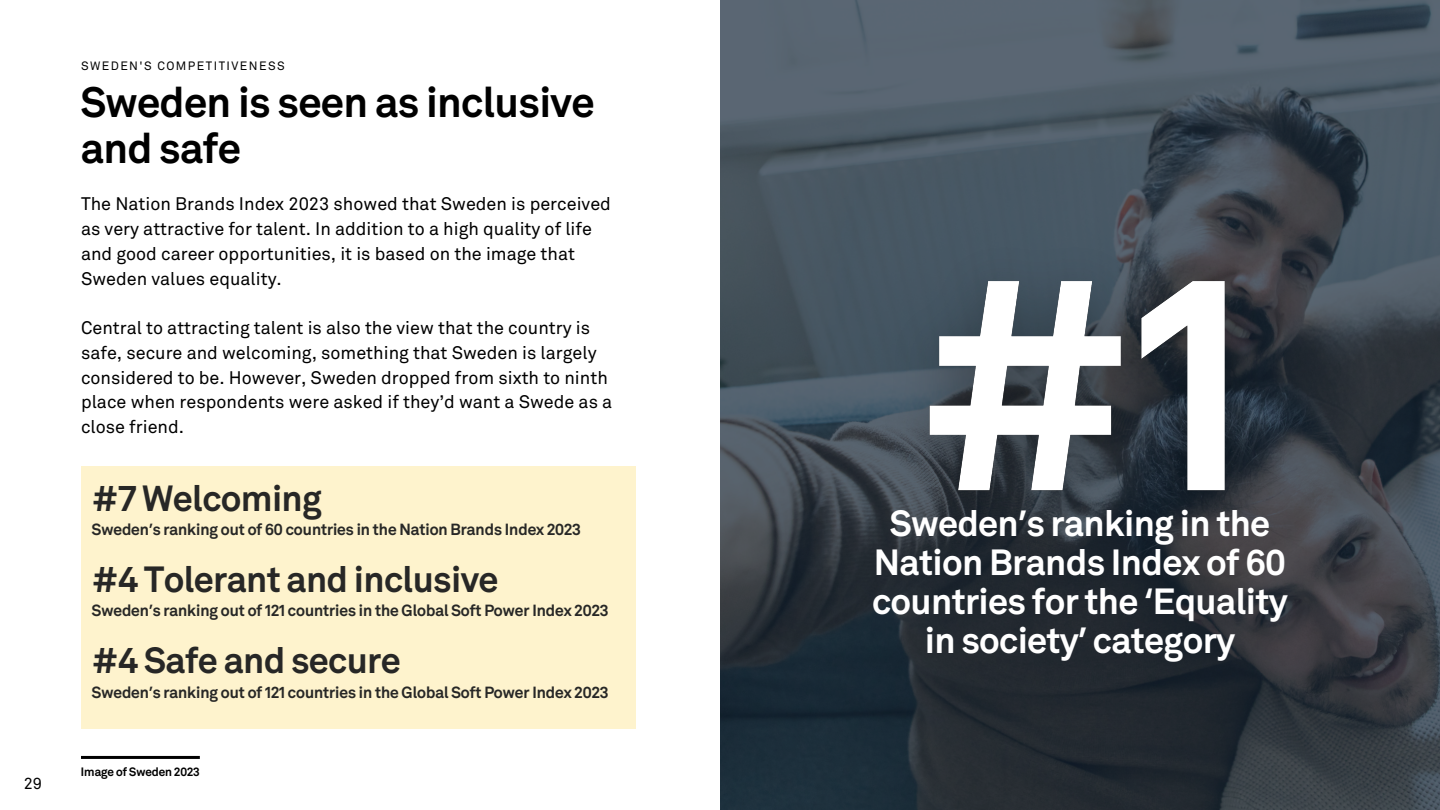
<style>
.page{position:relative;width:1440px;height:810px;background:#fff}
.page>*{position:absolute;margin:0;border:0;box-sizing:border-box;transform-origin:0 0}
.t1{font:42px/45.8px "Akkurat SI Three";color:#000}
.t2{font:36px/39px "Akkurat SI Three";color:#fff;text-align:center}
.t3{font:36px "Akkurat SI Three";color:#272726}
.t4{font:18px/24.8px "Akkurat Std";color:#000}
.t5{font:16px "Akkurat SI Three";color:#272726}
.t6{font:16px "Akkurat Std";color:#000}
.t7{font:12px "Akkurat Std";letter-spacing:.12em;color:#000}
.t8{font:12px "Akkurat SI Three";color:#000}
</style>
<div class="page">
<img style="left:720px;top:0;width:720px;height:810px">
<hr style="left:81px;top:756px;width:119px;height:3px;background:#000">
<div style="left:81px;top:466px;width:555px;height:263px;background:#fef3cd"></div>
<img style="left:856px;top:217px;width:446px;height:356px">
<p class="t6" style="left:24px;top:776px;width:20px">29</p>
<p class="t7" style="left:81px;top:61px;width:205px">SWEDEN'S COMPETITIVENESS</p>
<h1 class="t1" style="left:81px;top:82px;width:515px">Sweden is seen as inclusive and safe</h1>
<p class="t4" style="left:81px;top:193px;width:531px">The Nation Brands Index 2023 showed that Sweden is perceived as very attractive for talent. In addition to a high quality of life and good career opportunities, it is based on the image that Sweden values equality.</p>
<p class="t4" style="left:81px;top:317px;width:533px">Central to attracting talent is also the view that the country is safe, secure and welcoming, something that Sweden is largely considered to be. However, Sweden dropped from sixth to ninth place when respondents were asked if they’d want a Swede as a close friend.</p>
<h2 class="t3" style="left:92px;top:483px;width:231px">#7 Welcoming</h2>
<p class="t5" style="left:92px;top:523px;width:490px">Sweden’s ranking out of 60 countries in the Nation Brands Index 2023</p>
<h2 class="t3" style="left:92px;top:564px;width:408px">#4 Tolerant and inclusive</h2>
<p class="t5" style="left:92px;top:603px;width:518px">Sweden’s ranking out of 121 countries in the Global Soft Power Index 2023</p>
<h2 class="t3" style="left:92px;top:644px;width:310px">#4 Safe and secure</h2>
<p class="t5" style="left:92px;top:686px;width:518px">Sweden’s ranking out of 121 countries in the Global Soft Power Index 2023</p>
<p class="t8" style="left:81px;top:766px;width:120px">Image of Sweden 2023</p>
<h2 class="t2" style="left:873px;top:507px;width:416px">Sweden’s ranking in the<br>Nation Brands Index of 60 countries for the ‘Equality in society’ category</h2>
</div>
